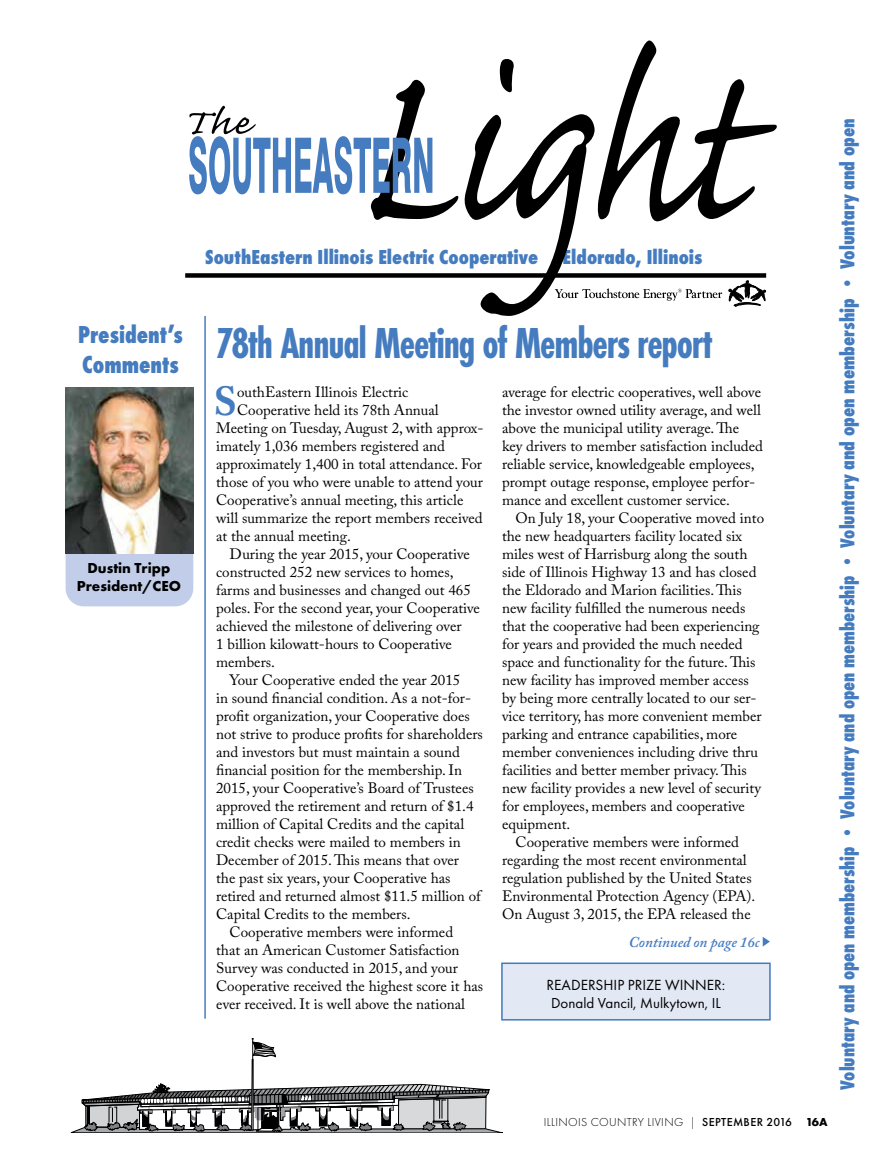
<style>
.page{position:relative;width:878px;height:1161px;background:#fff}
.page>*{position:absolute;margin:0;border:0;box-sizing:border-box;transform-origin:0 0}
.t1{font:700 45px "Futura PT Cond";letter-spacing:-.03em;color:#457cbf;scale:.92 1}
.t2{font:700 40.35px "Adobe Caslon Pro";color:#457cbf}
.t3{font:800 25.5px/30px "Futura PT Cond";color:#457cbf;scale:.93 1}
.t4{font:800 21px "Futura PT Cond";color:#457cbf;scale:.9 1}
.t5{font:800 21px "Futura PT Cond";color:#457cbf}
.t6{font:15.3px "Futura PT";color:#000}
.t7{font:15px/18px "Adobe Caslon Pro";color:#000}
.t8{font:15px "Futura PT";color:#000}
.t9{font:700 15px/18px "Futura PT";color:#000;text-align:center}
.t10{font:italic 600 15px "Adobe Caslon Pro";color:#457cbf}
.t11{font:300 12px "Futura PT";letter-spacing:.03em;color:#000}
.s1{font-weight:500}
.s2{font-weight:700}
</style>
<div class="page">
<hr style="left:204px;top:316px;width:2px;height:703px;background:#457cbf">
<div style="left:66px;top:529px;width:127px;height:77px;background:#c2cee9;border-radius:18px"></div>
<img style="left:65px;top:387px;width:129px;height:166px">
<svg style="left:189px;top:40px;width:588px;height:276px"></svg>
<svg style="left:71px;top:1038px;width:431px;height:95px"></svg>
<svg style="left:762px;top:937px;width:8px;height:10px"></svg>
<div style="left:502px;top:963px;width:268px;height:57px;background:#e3e8f5"></div>
<div style="left:501px;top:963px;width:269px;height:58px;border:2px solid #457cbf"></div>
<h3 class="t3" style="left:78px;top:320px;width:114px">President’s<br>Comments</h3>
<p class="t9" style="left:77px;top:559px;width:106px">Dustin Tripp<br>President/CEO</p>
<h3 class="t5" style="left:205px;top:244px;width:499px">SouthEastern Illinois Electric Cooperative Eldorado, Illinois</h3>
<h1 class="t1" style="left:216px;top:317px;width:540px">78th Annual Meeting of Members report</h1>
<h2 class="t2" style="left:214px;top:377px;width:25px">S</h2>
<p class="t7" style="left:237px;top:382px;width:173px">outhEastern Illinois Electric</p>
<p class="t7" style="left:502px;top:382px;width:262px">average for electric cooperatives, well above the investor owned utility average, and well above the municipal utility average. The key drivers to member satisfaction included reliable service, knowledgeable employees, prompt outage response, employee perfor&shy;mance and excellent customer service.</p>
<p class="t7" style="left:515px;top:508px;width:250px">On July 18, your Cooperative moved into</p>
<p class="t7" style="left:502px;top:526px;width:241px">the new headquarters facility located six</p>
<p class="t7" style="left:502px;top:544px;width:247px">miles west of Harrisburg along the south</p>
<p class="t7" style="left:502px;top:562px;width:256px">side of Illinois Highway 13 and has closed</p>
<p class="t7" style="left:502px;top:580px;width:241px">the Eldorado and Marion facilities. This</p>
<p class="t7" style="left:502px;top:598px;width:245px">new facility fulfilled the numerous needs</p>
<p class="t7" style="left:502px;top:616px;width:259px">that the cooperative had been experiencing</p>
<p class="t7" style="left:502px;top:634px;width:242px">for years and provided the much needed</p>
<p class="t7" style="left:502px;top:652px;width:255px">space and functionality for the future. This</p>
<p class="t7" style="left:502px;top:670px;width:248px">new facility has improved member access</p>
<p class="t7" style="left:502px;top:688px;width:256px">by being more centrally located to our ser-</p>
<p class="t7" style="left:502px;top:706px;width:261px">vice territory, has more convenient member</p>
<p class="t7" style="left:502px;top:724px;width:237px">parking and entrance capabilities, more</p>
<p class="t7" style="left:502px;top:742px;width:257px">member conveniences including drive thru</p>
<p class="t7" style="left:502px;top:760px;width:246px">facilities and better member privacy. This</p>
<p class="t7" style="left:502px;top:778px;width:260px">new facility provides a new level of security</p>
<p class="t7" style="left:502px;top:796px;width:244px">for employees, members and cooperative</p>
<p class="t7" style="left:502px;top:814px;width:70px">equipment.</p>
<p class="t7" style="left:515px;top:832px;width:225px">Cooperative members were informed</p>
<p class="t7" style="left:502px;top:850px;width:246px">regarding the most recent environmental</p>
<p class="t7" style="left:502px;top:868px;width:251px">regulation published by the United States</p>
<p class="t7" style="left:502px;top:886px;width:255px">Environmental Protection Agency (EPA).</p>
<p class="t7" style="left:502px;top:904px;width:250px">On August 3, 2015, the EPA released the</p>
<p class="t7" style="left:237px;top:400px;width:203px">Cooperative held its 78th Annual</p>
<p class="t7" style="left:216px;top:418px;width:269px">Meeting on Tuesday, August 2, with approx-</p>
<p class="t7" style="left:216px;top:436px;width:230px">imately 1,036 members registered and</p>
<p class="t7" style="left:216px;top:454px;width:267px">approximately 1,400 in total attendance. For</p>
<p class="t7" style="left:216px;top:472px;width:268px">those of you who were unable to attend your</p>
<p class="t7" style="left:216px;top:490px;width:249px">Cooperative’s annual meeting, this article</p>
<p class="t7" style="left:216px;top:508px;width:268px">will summarize the report members received</p>
<p class="t7" style="left:216px;top:526px;width:136px">at the annual meeting.</p>
<p class="t7" style="left:230px;top:544px;width:242px">During the year 2015, your Cooperative</p>
<p class="t7" style="left:216px;top:562px;width:239px">constructed 252 new services to homes,</p>
<p class="t7" style="left:216px;top:580px;width:256px">farms and businesses and changed out 465</p>
<p class="t7" style="left:216px;top:598px;width:265px">poles. For the second year, your Cooperative</p>
<p class="t7" style="left:216px;top:616px;width:247px">achieved the milestone of delivering over</p>
<p class="t7" style="left:216px;top:634px;width:237px">1 billion kilowatt-hours to Cooperative</p>
<p class="t7" style="left:216px;top:652px;width:60px">members.</p>
<p class="t7" style="left:230px;top:670px;width:232px">Your Cooperative ended the year 2015</p>
<p class="t7" style="left:216px;top:688px;width:256px">in sound financial condition. As a not-for-</p>
<p class="t7" style="left:216px;top:706px;width:255px">profit organization, your Cooperative does</p>
<p class="t7" style="left:216px;top:724px;width:268px">not strive to produce profits for shareholders</p>
<p class="t7" style="left:216px;top:742px;width:245px">and investors but must maintain a sound</p>
<p class="t7" style="left:216px;top:760px;width:247px">financial position for the membership. In</p>
<p class="t7" style="left:216px;top:778px;width:259px">2015, your Cooperative’s Board of Trustees</p>
<p class="t7" style="left:216px;top:796px;width:259px">approved the retirement and return of $1.4</p>
<p class="t7" style="left:216px;top:814px;width:249px">million of Capital Credits and the capital</p>
<p class="t7" style="left:216px;top:832px;width:246px">credit checks were mailed to members in</p>
<p class="t7" style="left:216px;top:850px;width:244px">December of 2015. This means that over</p>
<p class="t7" style="left:216px;top:868px;width:236px">the past six years, your Cooperative has</p>
<p class="t7" style="left:216px;top:886px;width:266px">retired and returned almost $11.5 million of</p>
<p class="t7" style="left:216px;top:904px;width:196px">Capital Credits to the members.</p>
<p class="t7" style="left:230px;top:922px;width:225px">Cooperative members were informed</p>
<p class="t7" style="left:216px;top:940px;width:245px">that an American Customer Satisfaction</p>
<p class="t7" style="left:216px;top:958px;width:243px">Survey was conducted in 2015, and your</p>
<p class="t7" style="left:216px;top:976px;width:268px">Cooperative received the highest score it has</p>
<p class="t7" style="left:216px;top:994px;width:250px">ever received. It is well above the national</p>
<p class="t10" style="left:629px;top:933px;width:132px">Continued on page 16c</p>
<p class="t6" style="left:546px;top:976px;width:180px">READERSHIP PRIZE WINNER:</p>
<p class="t8" style="left:551px;top:994px;width:171px">Donald Vancil, Mulkytown, IL</p>
<p class="t11" style="left:543px;top:1115px;width:285px">ILLINOIS COUNTRY LIVING | <span class="s1">SEPTEMBER 2016</span> <span class="s2">16a</span></p>
<h3 class="t4" style="left:835px;top:1090px;width:1081px;rotate:-90deg">Voluntary and open membership • Voluntary and open membership • Voluntary and open membership • Voluntary and open</h3>
</div>
